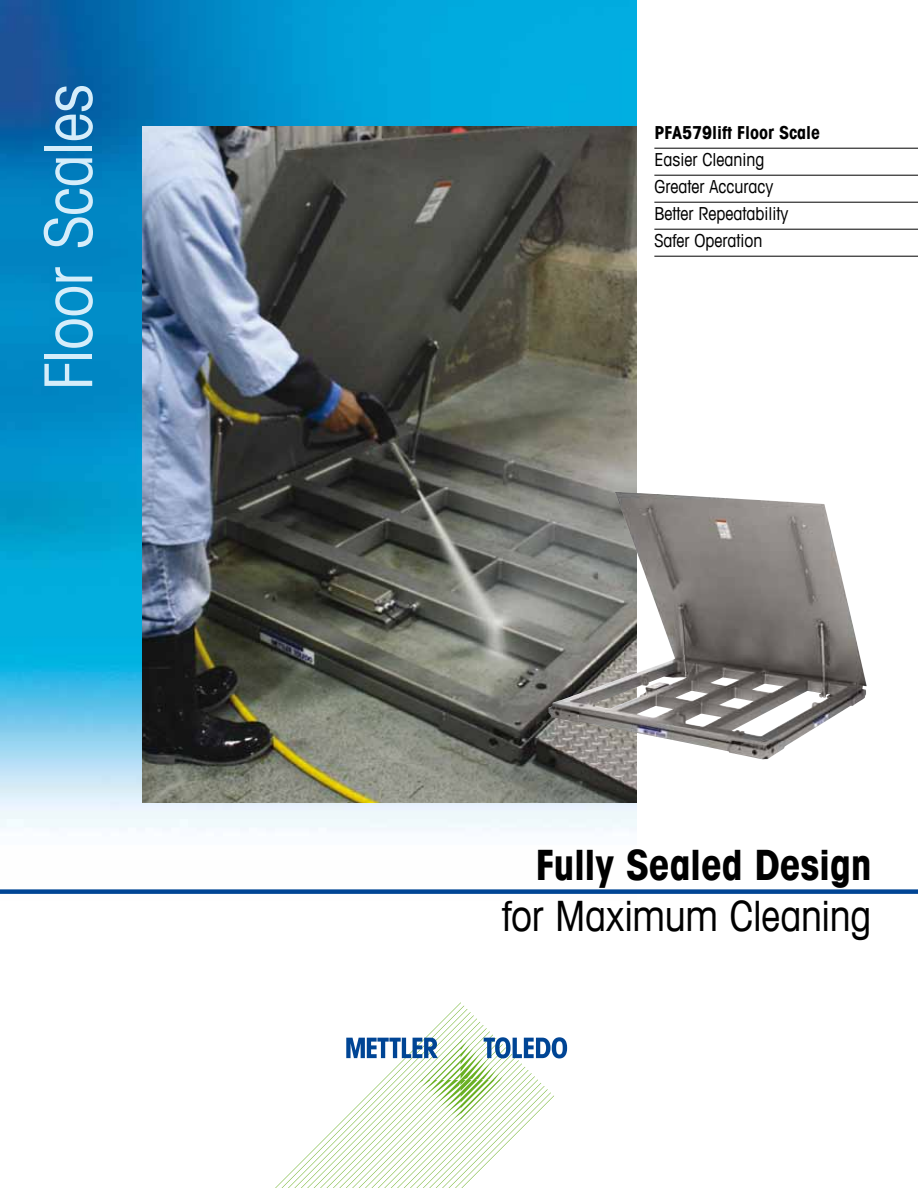
<style>
.page{position:relative;width:918px;height:1188px;background:#fff}
.page>*{position:absolute;margin:0;border:0;box-sizing:border-box;transform-origin:0 0}
.t1{font:condensed 66px "Avant Garde Com";letter-spacing:-.01em;color:#d5edfa}
.t2{font:condensed 42px "Avant Garde Com";letter-spacing:-.01em;color:#000}
.t3{font:700 condensed 42px "Avant Garde Com";letter-spacing:-.01em;color:#000}
.t4{font:condensed 18px/27px "Avant Garde Com";color:#000}
.t5{font:700 condensed 18px "Avant Garde Com";color:#000}
</style>
<div class="page">
<svg style="left:275px;top:1002px;width:292px;height:186px"></svg>
<img style="left:0;top:0;width:636px;height:830px">
<div style="left:0;top:889px;width:918px;height:5px;background:#004595"></div>
<img style="left:142px;top:126px;width:494px;height:676px">
<img style="left:549px;top:492px;width:318px;height:267px">
<hr style="left:654px;top:148px;width:264px;height:1px;background:#000">
<hr style="left:654px;top:175px;width:264px;height:1px;background:#000">
<hr style="left:654px;top:202px;width:264px;height:1px;background:#000">
<hr style="left:654px;top:229px;width:264px;height:1px;background:#000">
<hr style="left:654px;top:256px;width:264px;height:1px;background:#000">
<h1 class="t1" style="left:28px;top:391px;width:308px;rotate:-90deg">Floor Scales</h1>
<p class="t5" style="left:654px;top:121px;width:167px">PFA579lift Floor Scale</p>
<p class="t4" style="left:654px;top:146px;width:135px">Easier Cleaning<br>Greater Accuracy<br>Better Repeatability<br>Safer Operation</p>
<h2 class="t3" style="left:536px;top:837px;width:337px">Fully Sealed Design</h2>
<h2 class="t2" style="left:502px;top:889px;width:371px">for Maximum Cleaning</h2>
</div>
